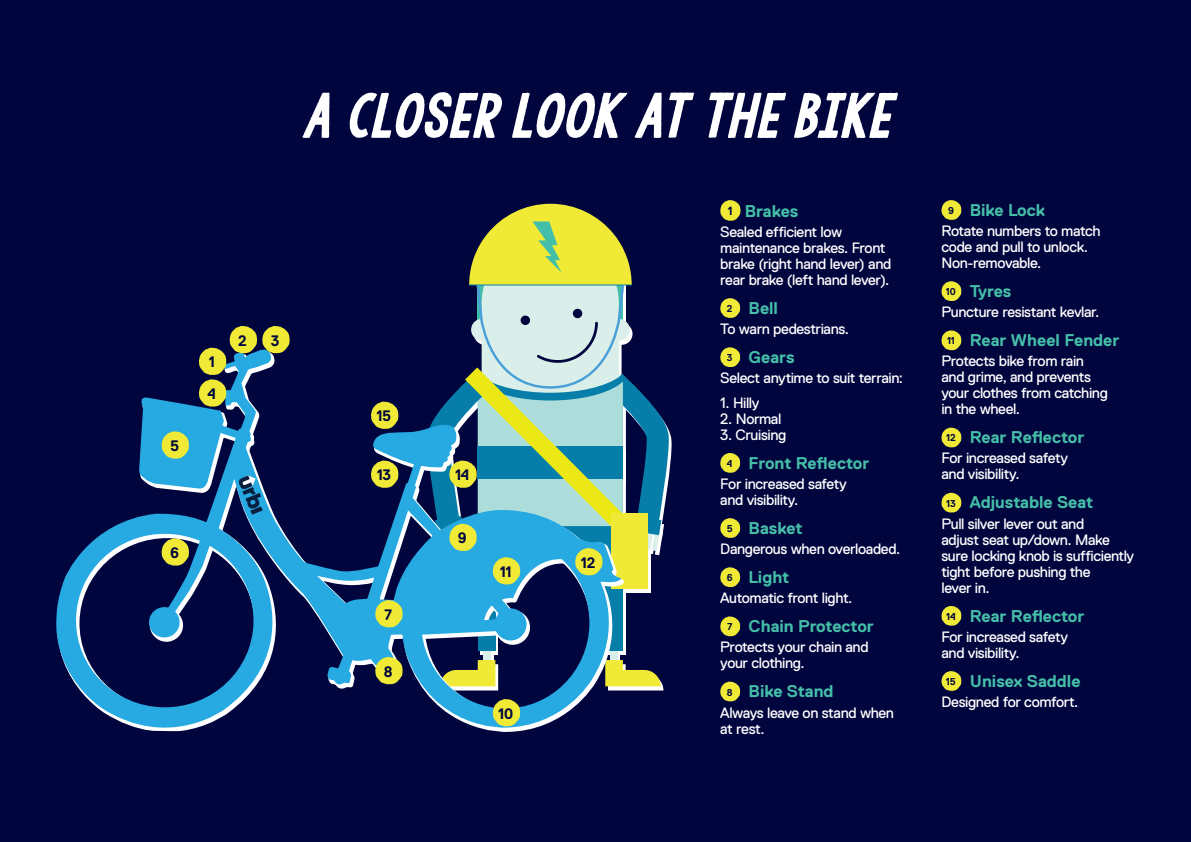
<style>
.page{position:relative;width:1191px;height:842px;background:#00053e}
.page>*{position:absolute;margin:0;border:0;box-sizing:border-box;transform-origin:0 0}
.t1{font:italic 68.8px "KG Tangled Up In You 2";color:#fff}
.t2{font:700 17px "Replica";color:#45bea8}
.t3{font:700 15.1px/31.7px "Replica";letter-spacing:-.03em;color:#00053e}
.t4{font:15px/16px "Replica";letter-spacing:-.025em;color:#fff}
.s1{font-size:11.9px;color:#00053e}
.s2{font-size:10px;color:#00053e}
</style>
<div class="page">
<svg style="left:627px;top:585px;width:23px;height:7px"></svg>
<svg style="left:627px;top:670px;width:36px;height:20px"></svg>
<div style="left:611px;top:513px;width:37px;height:75px;background:#f0ea36"></div>
<svg style="left:941px;top:200px;width:20px;height:20px"></svg>
<svg style="left:941px;top:281px;width:20px;height:20px"></svg>
<svg style="left:941px;top:330px;width:20px;height:20px"></svg>
<svg style="left:941px;top:428px;width:20px;height:19px"></svg>
<svg style="left:941px;top:493px;width:20px;height:20px"></svg>
<svg style="left:941px;top:606px;width:20px;height:20px"></svg>
<svg style="left:941px;top:671px;width:20px;height:20px"></svg>
<svg style="left:720px;top:200px;width:20px;height:21px"></svg>
<svg style="left:720px;top:298px;width:20px;height:20px"></svg>
<svg style="left:720px;top:347px;width:20px;height:20px"></svg>
<svg style="left:720px;top:453px;width:20px;height:20px"></svg>
<svg style="left:720px;top:518px;width:20px;height:20px"></svg>
<svg style="left:720px;top:567px;width:20px;height:20px"></svg>
<svg style="left:720px;top:616px;width:20px;height:20px"></svg>
<svg style="left:720px;top:682px;width:20px;height:19px"></svg>
<svg style="left:56px;top:361px;width:568px;height:371px"></svg>
<svg style="left:238px;top:475px;width:27px;height:43px"></svg>
<svg style="left:371px;top:402px;width:27px;height:27px"></svg>
<svg style="left:371px;top:460px;width:27px;height:28px"></svg>
<svg style="left:493px;top:699px;width:27px;height:27px"></svg>
<svg style="left:375px;top:657px;width:27px;height:27px"></svg>
<svg style="left:375px;top:600px;width:27px;height:27px"></svg>
<svg style="left:413px;top:204px;width:259px;height:381px"></svg>
<svg style="left:199px;top:326px;width:91px;height:81px"></svg>
<svg style="left:161px;top:431px;width:28px;height:28px"></svg>
<svg style="left:161px;top:538px;width:28px;height:28px"></svg>
<p class="t3" style="left:170px;top:430px;width:11px">5</p>
<p class="t3" style="left:170px;top:537px;width:10px">6</p>
<h1 class="t1" style="left:301px;top:79px;width:607px">A CLOSERLOOK ATTHEBIKE</h1>
<p class="t3" style="left:207px;top:346px;width:10px">1<br>4</p>
<p class="t3" style="left:238px;top:325px;width:10px">2</p>
<p class="t3" style="left:271px;top:325px;width:10px">3</p>
<p class="t3" style="left:376px;top:400px;width:16px">15</p>
<p class="t3" style="left:377px;top:459px;width:16px">13</p>
<p class="t3" style="left:455px;top:459px;width:16px">14</p>
<p class="t3" style="left:384px;top:599px;width:10px">7</p>
<p class="t3" style="left:384px;top:656px;width:10px">8</p>
<p class="t3" style="left:458px;top:522px;width:10px">9</p>
<p class="t3" style="left:500px;top:556px;width:13px">11</p>
<p class="t3" style="left:498px;top:698px;width:17px">10</p>
<p class="t3" style="left:581px;top:547px;width:16px">12</p>
<p class="t2" style="left:728px;top:201px;width:72px"><span class="s1">1</span> Brakes</p>
<p class="t4" style="left:720px;top:224px;width:173px">Sealed efficient low maintenance brakes. Front brake (right hand lever) and rear brake (left hand lever).</p>
<p class="t2" style="left:727px;top:298px;width:53px"><span class="s2">2</span> Bell</p>
<p class="t4" style="left:720px;top:321px;width:130px">To warn pedestrians.</p>
<p class="t2" style="left:727px;top:348px;width:69px"><span class="s2">3</span> Gears</p>
<p class="t4" style="left:720px;top:370px;width:184px">Select anytime to suit terrain:</p>
<p class="t4" style="left:720px;top:394px;width:41px">1. Hilly</p>
<p class="t4" style="left:720px;top:410px;width:63px">2. Normal</p>
<p class="t4" style="left:720px;top:426px;width:68px">3. Cruising</p>
<p class="t2" style="left:727px;top:453px;width:144px"><span class="s2">4</span> Front Reflector</p>
<p class="t4" style="left:720px;top:476px;width:128px">For increased safety and visibility.</p>
<p class="t2" style="left:727px;top:518px;width:77px"><span class="s2">5</span> Basket</p>
<p class="t4" style="left:720px;top:541px;width:182px">Dangerous when overloaded.</p>
<p class="t2" style="left:727px;top:568px;width:64px"><span class="s2">6</span> Light</p>
<p class="t4" style="left:720px;top:590px;width:134px">Automatic front light.</p>
<p class="t2" style="left:727px;top:617px;width:148px"><span class="s2">7</span> Chain Protector</p>
<p class="t4" style="left:720px;top:639px;width:150px">Protects your chain and your clothing.</p>
<p class="t2" style="left:727px;top:682px;width:108px"><span class="s2">8</span> Bike Stand</p>
<p class="t4" style="left:720px;top:704px;width:175px">Always leave on stand when at rest.</p>
<p class="t2" style="left:948px;top:200px;width:99px"><span class="s2">9</span> Bike Lock</p>
<p class="t4" style="left:941px;top:223px;width:161px">Rotate numbers to match code and pull to unlock.<br>Non-removable.</p>
<p class="t2" style="left:946px;top:282px;width:67px"><span class="s2">10</span> Tyres</p>
<p class="t4" style="left:941px;top:304px;width:159px">Puncture resistant kevlar.</p>
<p class="t2" style="left:947px;top:331px;width:174px"><span class="s2">11</span> Rear Wheel Fender</p>
<p class="t4" style="left:941px;top:353px;width:168px">Protects bike from rain and grime, and prevents your clothes from catching in the wheel.</p>
<p class="t2" style="left:946px;top:428px;width:140px"><span class="s2">12</span> Rear Reflector</p>
<p class="t4" style="left:941px;top:450px;width:128px">For increased safety and visibility.</p>
<p class="t2" style="left:946px;top:493px;width:149px"><span class="s2">13</span> Adjustable Seat</p>
<p class="t4" style="left:941px;top:515px;width:194px">Pull silver lever out and<br>adjust seat up/down. Make sure locking knob is sufficiently tight before pushing the<br>lever in.</p>
<p class="t2" style="left:946px;top:606px;width:140px"><span class="s2">14</span> Rear Reflector</p>
<p class="t4" style="left:941px;top:629px;width:128px">For increased safety and visibility.</p>
<p class="t2" style="left:946px;top:671px;width:136px"><span class="s2">15</span> Unisex Saddle</p>
<p class="t4" style="left:941px;top:694px;width:139px">Designed for comfort.</p>
</div>
